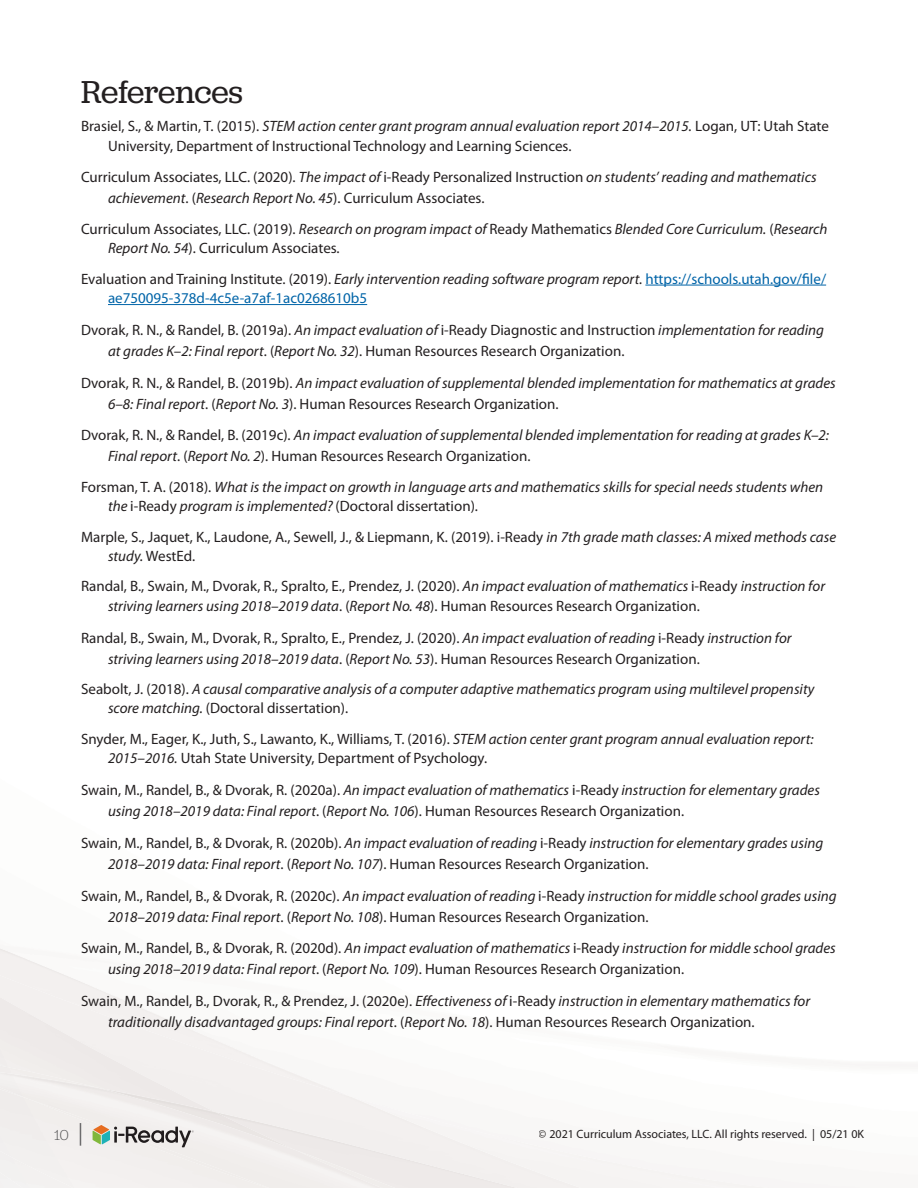
<style>
.page{position:relative;width:918px;height:1188px;background:#fff}
.page>*{position:absolute;margin:0;border:0;box-sizing:border-box;transform-origin:0 0}
.t1{font:33px "Jubilat";color:#231f20}
.t2{font:italic 15px/21px "Myriad Pro";color:#231f20}
.t3{font:15px/19.5px "Myriad Pro";color:#231f20}
.t4{font:15px/19.5px "Myriad Pro";color:#0064a8}
.t5{font:300 15px "Jubilat";color:#58595b}
.t6{font:12px "Myriad Pro";color:#231f20}
.s1{font-style:italic}
.s2{color:#231f20}
.s3{font-style:italic;color:#231f20}
.s4{font-style:normal}
.s5{font-size:27px}
</style>
<div class="page">
<img style="left:0;top:990px;width:215px;height:80px">
<img style="left:0;top:1063px;width:97px;height:7px">
<hr style="left:645px;top:285px;width:181px;height:1px;background:#0064a8">
<hr style="left:108px;top:304px;width:259px;height:1px;background:#0064a8">
<svg style="left:93px;top:1125px;width:101px;height:22px;background:#b5b5ad"></svg>
<h1 class="t1" style="left:81px;top:71px;width:164px">References</h1>
<p class="t3" style="left:108px;top:117px;width:723px;text-indent:-27px">Brasiel, S., &amp; Martin, T. (2015). <span class="s1">STEM action center grant program annual evaluation report 2014–2015.</span> Logan, UT: Utah State<br>University, Department of Instructional Technology and Learning Sciences.</p>
<p class="t3" style="left:108px;top:167px;width:710px;line-height:21px;text-indent:-27px">Curriculum Associates, LLC. (2020). <span class="s1">The impact of</span> i-Ready Personalized Instruction <span class="s1">on students’ reading and mathematics achievement</span>. (<span class="s1">Research Report No. 45</span>). Curriculum Associates.</p>
<p class="t3" style="left:108px;top:219px;width:721px;text-indent:-27px">Curriculum Associates, LLC. (2019). <span class="s1">Research on program impact of</span> Ready Mathematics <span class="s1">Blended Core Curriculum.</span> (<span class="s1">Research<br>Report No. 54</span>). Curriculum Associates.</p>
<p class="t4" style="left:108px;top:269px;width:720px;text-indent:-27px"><span class="s2">Evaluation and Training Institute. (2019).</span> <span class="s3">Early intervention reading software program report.</span> https://schools.utah.gov/file/ ae750095-378d-4c5e-a7af-1ac0268610b5</p>
<p class="t3" style="left:108px;top:320px;width:718px;line-height:21px;text-indent:-27px">Dvorak, R. N., &amp; Randel, B. (2019a). <span class="s1">An impact evaluation of</span> i-Ready Diagnostic and Instruction <span class="s1">implementation for reading at grades K–2: Final report</span>. (<span class="s1">Report No. 32</span>). Human Resources Research Organization.</p>
<p class="t2" style="left:108px;top:372px;width:729px;text-indent:-27px"><span class="s4">Dvorak, R. N., &amp; Randel, B. (2019b).</span> An impact evaluation of supplemental blended implementation for mathematics at grades<br>6–8: Final report<span class="s4">. (</span>Report No. 3<span class="s4">). Human Resources Research Organization.</span></p>
<p class="t2" style="left:108px;top:425px;width:723px;text-indent:-27px"><span class="s4">Dvorak, R. N., &amp; Randel, B. (2019c).</span> An impact evaluation of supplemental blended implementation for reading at grades K–2:<br>Final report<span class="s4">. (</span>Report No. 2<span class="s4">). Human Resources Research Organization.</span></p>
<p class="t2" style="left:108px;top:477px;width:717px;line-height:19.5px;text-indent:-27px"><span class="s4">Forsman, T. A. (2018).</span> What is the impact on growth in language arts and mathematics skills for special needs students when the <span class="s4">i-Ready</span> program is implemented? <span class="s4">(Doctoral dissertation).</span></p>
<p class="t3" style="left:108px;top:527px;width:730px;text-indent:-27px">Marple, S., Jaquet, K., Laudone, A., Sewell, J., &amp; Liepmann, K. (2019). i-Ready <span class="s1">in 7th grade math classes: A mixed methods case study.</span> WestEd.</p>
<p class="t3" style="left:108px;top:577px;width:719px;text-indent:-27px">Randal, B., Swain, M., Dvorak, R., Spralto, E., Prendez, J. (2020). <span class="s1">An impact evaluation of mathematics</span> i-Ready <span class="s1">instruction for striving learners using 2018–2019 data</span>. (<span class="s1">Report No. 48</span>). Human Resources Research Organization.</p>
<p class="t3" style="left:108px;top:627px;width:685px;line-height:21px;text-indent:-27px">Randal, B., Swain, M., Dvorak, R., Spralto, E., Prendez, J. (2020). <span class="s1">An impact evaluation of reading</span> i-Ready <span class="s1">instruction for striving learners using 2018–2019 data</span>. (<span class="s1">Report No. 53</span>). Human Resources Research Organization.</p>
<p class="t2" style="left:108px;top:680px;width:708px;line-height:19.5px;text-indent:-27px"><span class="s4">Seabolt, J. (2018).</span> A causal comparative analysis of a computer adaptive mathematics program using multilevel propensity score matching. <span class="s4">(Doctoral dissertation).</span></p>
<p class="t3" style="left:108px;top:729px;width:707px;text-indent:-27px">Snyder, M., Eager, K., Juth, S., Lawanto, K., Williams, T. (2016). <span class="s1">STEM action center grant program annual evaluation report:<br>2015–2016.</span> Utah State University, Department of Psychology.</p>
<p class="t2" style="left:108px;top:780px;width:713px;text-indent:-27px"><span class="s4">Swain, M., Randel, B., &amp; Dvorak, R. (2020a).</span> An impact evaluation of mathematics <span class="s4">i-Ready</span> instruction for elementary grades using 2018–2019 data: Final report<span class="s4">. (</span>Report No. 106<span class="s4">). Human Resources Research Organization.</span></p>
<p class="t2" style="left:108px;top:833px;width:717px;text-indent:-27px"><span class="s4">Swain, M., Randel, B., &amp; Dvorak, R. (2020b).</span> An impact evaluation of reading <span class="s4">i-Ready</span> instruction for elementary grades using<br>2018–2019 data: Final report<span class="s4">. (</span>Report No. 107<span class="s4">). Human Resources Research Organization.</span></p>
<p class="t2" style="left:108px;top:885px;width:730px;text-indent:-27px"><span class="s4">Swain, M., Randel, B., &amp; Dvorak, R. (2020c).</span> An impact evaluation of reading <span class="s4">i-Ready</span> instruction for middle school grades using<br>2018–2019 data: Final report<span class="s4">. (</span>Report No. 108<span class="s4">). Human Resources Research Organization.</span></p>
<p class="t2" style="left:108px;top:938px;width:729px;text-indent:-27px"><span class="s4">Swain, M., Randel, B., &amp; Dvorak, R. (2020d).</span> An impact evaluation of mathematics <span class="s4">i-Ready</span> instruction for middle school grades using 2018–2019 data: Final report<span class="s4">. (</span>Report No. 109<span class="s4">). Human Resources Research Organization.</span></p>
<p class="t2" style="left:108px;top:991px;width:704px;text-indent:-27px"><span class="s4">Swain, M., Randel, B., Dvorak, R., &amp; Prendez, J. (2020e).</span> Effectiveness of <span class="s4">i-Ready</span> instruction in elementary mathematics for traditionally disadvantaged groups: Final report<span class="s4">. (</span>Report No. 18<span class="s4">). Human Resources Research Organization.</span></p>
<p class="t5" style="left:54px;top:1125px;width:30px">10 <span class="s5">|</span></p>
<p class="t6" style="left:539px;top:1128px;width:327px">© 2021 Curriculum Associates, LLC. All rights reserved. | 05/21 0K</p>
</div>
